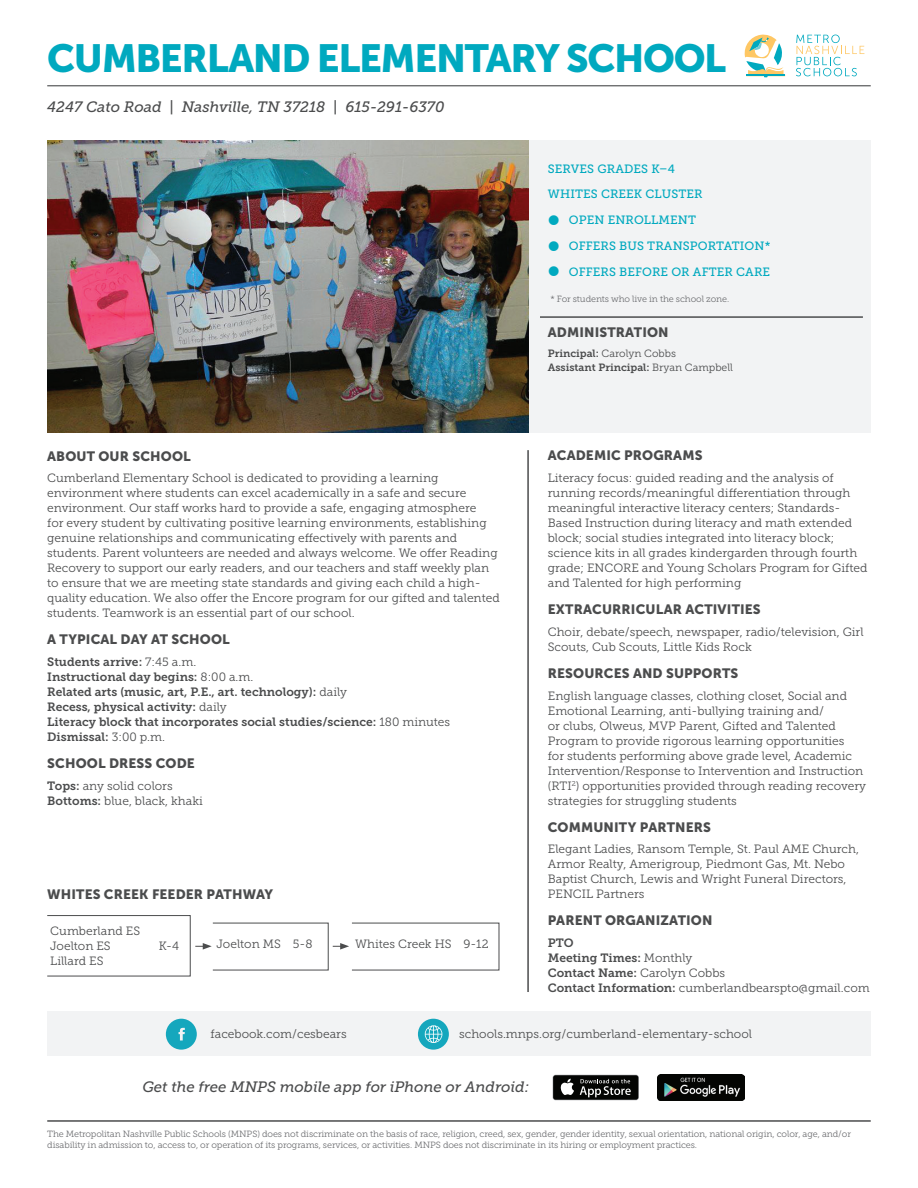
<style>
.page{position:relative;width:918px;height:1188px;background:#fff}
.page>*{position:absolute;margin:0;border:0;box-sizing:border-box;transform-origin:0 0}
.t1{font:39px "Museo Sans 900";letter-spacing:-.035em;color:#00a9bf}
.t2{font:italic 15px "Museo Slab 500";color:#4b4c4d}
.t3{font:13.5px "Museo Sans 900";letter-spacing:.01em;color:#4b4c4d}
.t4{font:12px/15px "Museo Slab 300";color:#4b4c4d}
.t5{font:12px/15px "Museo Slab 700";color:#4b4c4d}
.t6{font:12px "Museo Slab 500";letter-spacing:.01em;color:#00a9bf}
.t7{font:10.5px "Museo Slab 700";color:#4b4c4d}
.t8{font:10.5px "Museo Slab 300";color:#4b4c4d}
.t9{font:9px/10.8px "Museo Slab 300";letter-spacing:-.01em;color:#6c6d70}
.s1{font-family:"Museo Slab 300"}
.s2{font-family:"Museo Slab 700"}
</style>
<div class="page">
<div style="left:47px;top:140px;width:823px;height:293px;background:#f2f3f4"></div>
<img style="left:47px;top:140px;width:482px;height:293px">
<div style="left:553px;top:1075px;width:85px;height:25px;background:#040503;border-radius:2px"></div>
<svg style="left:560px;top:1079px;width:14px;height:16px"></svg>
<svg style="left:580px;top:1079px;width:51px;height:18px"></svg>
<img style="left:658px;top:1075px;width:86px;height:25px">
<hr style="left:47px;top:85px;width:824px;height:1px;background:#4b4c4d">
<svg style="left:796px;top:35px;width:68px;height:41px"></svg>
<svg style="left:745px;top:35px;width:40px;height:42px"></svg>
<div style="left:47px;top:1011px;width:824px;height:45px;background:#f2f3f4"></div>
<hr style="left:47px;top:1120px;width:824px;height:2px;background:#4b4c4d">
<svg style="left:166px;top:1019px;width:31px;height:31px"></svg>
<div style="left:418px;top:1019px;width:31px;height:31px;background:#15a7bd;border-radius:50%"></div>
<svg style="left:425px;top:1025px;width:17px;height:18px"></svg>
<hr style="left:540px;top:316px;width:323px;height:2px;background:#4b4c4d">
<hr style="left:527px;top:450px;width:2px;height:542px;background:#4b4c4d">
<div style="left:47px;top:915px;width:144px;height:61px;border:1px solid #4b4c4d"></div>
<svg style="left:195px;top:943px;width:17px;height:7px"></svg>
<svg style="left:333px;top:943px;width:16px;height:7px"></svg>
<h1 class="t1" style="left:47px;top:36px;width:681px">CUMBERLAND ELEMENTARY SCHOOL</h1>
<p class="t2" style="left:47px;top:99px;width:399px">4247 Cato Road | Nashville, TN 37218 | 615-291-6370</p>
<p class="t3" style="left:47px;top:448px;width:145px">ABOUT OUR SCHOOL</p>
<p class="t4" style="left:47px;top:471px;width:454px">Cumberland Elementary School is dedicated to providing a learning environment where students can excel academically in a safe and secure environment. Our staff works hard to provide a safe, engaging atmosphere<br>for every student by cultivating positive learning environments, establishing genuine relationships and communicating effectively with parents and students. Parent volunteers are needed and always welcome. We offer Reading Recovery to support our early readers, and our teachers and staff weekly plan to ensure that we are meeting state standards and giving each child a high&shy;quality education. We also offer the Encore program for our gifted and talented students. Teamwork is an essential part of our school.</p>
<p class="t3" style="left:47px;top:632px;width:184px">A TYPICAL DAY AT SCHOOL</p>
<p class="t5" style="left:47px;top:655px;width:405px">Students arrive: <span class="s1">7:45 a.m.<br></span>Instructional day begins: <span class="s1">8:00 a.m.<br></span>Related arts (music, art, P.E., art. technology): <span class="s1">daily<br></span>Recess, physical activity: <span class="s1">daily<br></span>Literacy block that incorporates social studies/science: <span class="s1">180 minutes </span>Dismissal: <span class="s1">3:00 p.m.</span></p>
<p class="t3" style="left:47px;top:756px;width:149px">SCHOOL DRESS CODE</p>
<p class="t4" style="left:47px;top:778px;width:157px"><span class="s2">Tops:</span> any solid colors<br><span class="s2">Bottoms:</span> blue, black, khaki</p>
<p class="t3" style="left:47px;top:886px;width:227px">WHITES CREEK FEEDER PATHWAY</p>
<p class="t4" style="left:50px;top:924px;width:91px">Cumberland ES<br>Joelton ES</p>
<p class="t4" style="left:50px;top:954px;width:55px">Lillard ES</p>
<p class="t4" style="left:159px;top:939px;width:22px">K-4</p>
<p class="t4" style="left:217px;top:937px;width:97px">Joelton MS 5-8</p>
<p class="t4" style="left:355px;top:937px;width:135px">Whites Creek HS 9-12</p>
<p class="t6" style="left:548px;top:162px;width:129px">SERVES GRADES K–4</p>
<p class="t6" style="left:548px;top:187px;width:156px">WHITES CREEK CLUSTER</p>
<p class="t6" style="left:569px;top:213px;width:129px">OPEN ENROLLMENT</p>
<p class="t6" style="left:569px;top:239px;width:203px">OFFERS BUS TRANSPORTATION*</p>
<p class="t6" style="left:569px;top:265px;width:203px">OFFERS BEFORE OR AFTER CARE</p>
<p class="t9" style="left:550px;top:294px;width:180px">* For students who live in the school zone.</p>
<p class="t3" style="left:548px;top:324px;width:122px">ADMINISTRATION</p>
<p class="t8" style="left:548px;top:348px;width:130px"><span class="s2">Principal:</span> Carolyn Cobbs</p>
<p class="t7" style="left:548px;top:361px;width:187px">Assistant Principal: <span class="s1">Bryan Campbell</span></p>
<p class="t3" style="left:548px;top:448px;width:156px">ACADEMIC PROGRAMS</p>
<p class="t4" style="left:548px;top:470px;width:321px">Literacy focus: guided reading and the analysis of running records/meaningful differentiation through meaningful interactive literacy centers; Standards-Based Instruction during literacy and math extended block; social studies integrated into literacy block; science kits in all grades kindergarden through fourth grade; ENCORE and Young Scholars Program for Gifted and Talented for high performing</p>
<p class="t3" style="left:548px;top:602px;width:214px">EXTRACURRICULAR ACTIVITIES</p>
<p class="t4" style="left:548px;top:624px;width:317px">Choir, debate/speech, newspaper, radio/television, Girl<br>Scouts, Cub Scouts, Little Kids Rock</p>
<p class="t3" style="left:548px;top:665px;width:192px">RESOURCES AND SUPPORTS</p>
<p class="t4" style="left:548px;top:688px;width:320px">English language classes, clothing closet, Social and Emotional Learning, anti-bullying training and/<br>or clubs, Olweus, MVP Parent, Gifted and Talented Program to provide rigorous learning opportunities<br>for students performing above grade level, Academic Intervention/Response to Intervention and Instruction (RTI<sup>2</sup>) opportunities provided through reading recovery strategies for struggling students</p>
<p class="t3" style="left:548px;top:819px;width:165px">COMMUNITY PARTNERS</p>
<p class="t4" style="left:548px;top:842px;width:313px">Elegant Ladies, Ransom Temple, St. Paul AME Church, Armor Realty, Amerigroup, Piedmont Gas, Mt. Nebo Baptist Church, Lewis and Wright Funeral Directors, PENCIL Partners</p>
<p class="t3" style="left:548px;top:913px;width:166px">PARENT ORGANIZATION</p>
<p class="t5" style="left:548px;top:935px;width:179px">PTO<br>Meeting Times: <span class="s1">Monthly<br></span>Contact Name: <span class="s1">Carolyn Cobbs</span></p>
<p class="t4" style="left:548px;top:980px;width:323px"><span class="s2">Contact Information:</span> cumberlandbearspto@gmail.com</p>
<p class="t4" style="left:211px;top:1027px;width:138px">facebook.com/cesbears</p>
<p class="t4" style="left:459px;top:1027px;width:294px">schools.mnps.org/cumberland-elementary-school</p>
<p class="t2" style="left:142px;top:1078px;width:388px">Get the free MNPS mobile app for iPhone or Android:</p>
<p class="t9" style="left:47px;top:1128px;width:805px">The Metropolitan Nashville Public Schools (MNPS) does not discriminate on the basis of race, religion, creed, sex, gender, gender identity, sexual orientation, national origin, color, age, and/or disability in admission to, access to, or operation of its programs, services, or activities. MNPS does not discriminate in its hiring or employment practices.</p>
</div>
